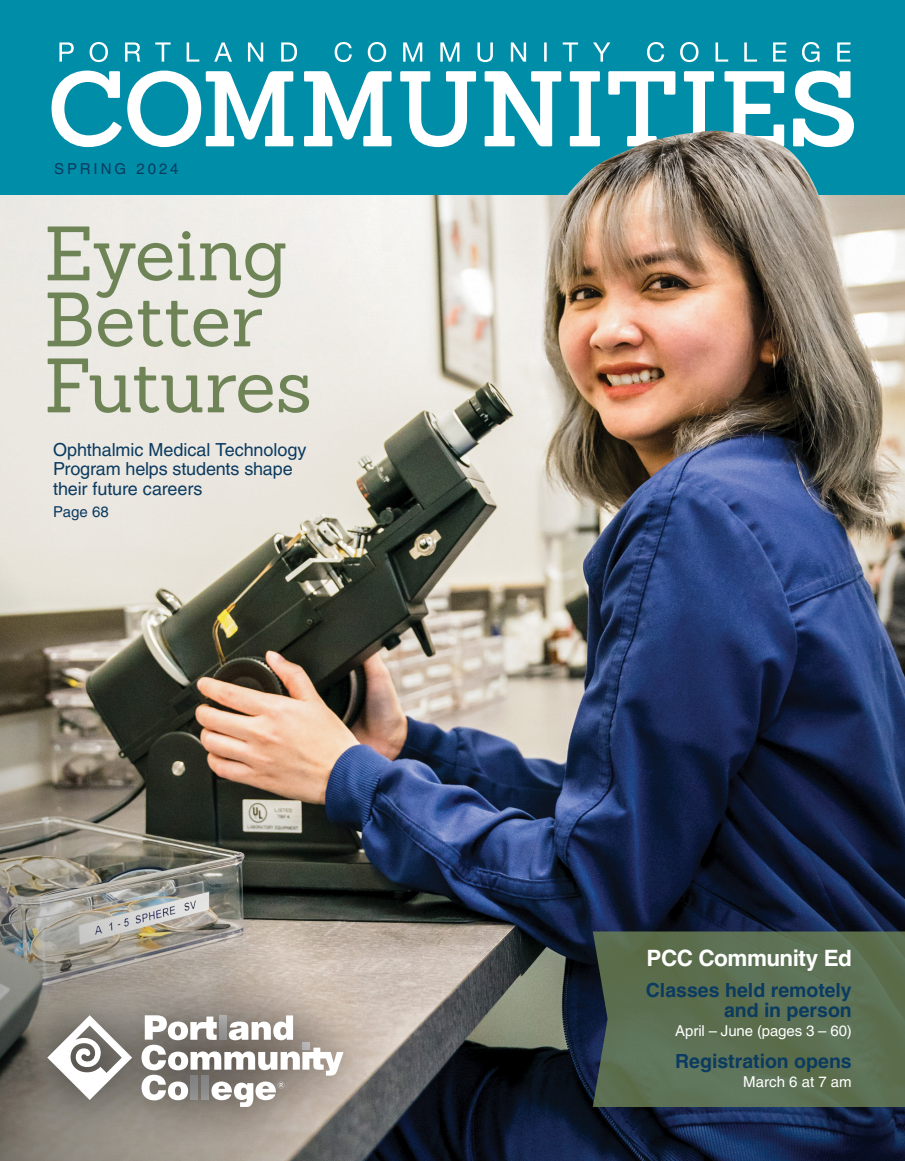
<style>
.page{position:relative;width:905px;height:1161px;background:#fff}
.page>*{position:absolute;margin:0;border:0;box-sizing:border-box;transform-origin:0 0}
.t1{font:75px/66px "Sanchez";letter-spacing:-.01em;color:#6f8456}
.t2{font:700 22.5px "Helvetica LT Pro";letter-spacing:-.025em;color:#fff}
.t3{font:700 19.5px/19.5px "Helvetica LT Pro";color:#0b3b60;text-align:right}
.t4{font:18px/19.5px "Helvetica LT Pro";letter-spacing:-.005em;color:#0b3b60}
.t5{font:15px "Helvetica LT Pro";letter-spacing:-.005em;color:#fff}
.t6{font:15px "Helvetica LT Pro";letter-spacing:.19em;color:#0b3b60}
</style>
<div class="page">
<img style="left:0;top:194px;width:904px;height:233px">
<div style="left:0;top:0;width:904px;height:194px;background:#008da8"></div>
<svg style="left:724px;top:71px;width:60px;height:60px"></svg>
<svg style="left:52px;top:71px;width:241px;height:76px"></svg>
<svg style="left:304px;top:71px;width:87px;height:75px"></svg>
<svg style="left:400px;top:71px;width:76px;height:76px"></svg>
<svg style="left:484px;top:71px;width:77px;height:75px"></svg>
<svg style="left:570px;top:71px;width:30px;height:60px"></svg>
<svg style="left:608px;top:71px;width:67px;height:60px"></svg>
<svg style="left:684px;top:71px;width:30px;height:60px"></svg>
<svg style="left:793px;top:71px;width:61px;height:76px"></svg>
<svg style="left:59px;top:42px;width:49px;height:20px"></svg>
<svg style="left:125px;top:42px;width:46px;height:20px"></svg>
<svg style="left:187px;top:42px;width:199px;height:20px"></svg>
<svg style="left:403px;top:42px;width:207px;height:20px"></svg>
<svg style="left:647px;top:42px;width:81px;height:20px"></svg>
<svg style="left:744px;top:42px;width:42px;height:20px"></svg>
<svg style="left:802px;top:42px;width:48px;height:20px"></svg>
<img style="left:555px;top:131px;width:274px;height:100px">
<img style="left:0;top:427px;width:305px;height:734px">
<img style="left:305px;top:278px;width:599px;height:883px">
<svg style="left:592px;top:932px;width:312px;height:175px;background:#586c51"></svg>
<svg style="left:3px;top:967px;width:386px;height:186px;background:#979088"></svg>
<svg style="left:47px;top:1015px;width:85px;height:85px"></svg>
<svg style="left:141px;top:1015px;width:202px;height:92px"></svg>
<p class="t6" style="left:54px;top:160px;width:126px">SPRING 2024</p>
<h1 class="t1" style="left:44px;top:220px;width:270px">Eyeing<br>Better<br>Futures</h1>
<p class="t4" style="left:53px;top:440px;width:255px">Ophthalmic Medical Technology<br>Program helps students shape their future careers</p>
<p class="t6" style="left:53px;top:503px;width:57px">Page 68</p>
<p class="t2" style="left:646px;top:944px;width:207px">PCC Community Ed</p>
<p class="t3" style="left:646px;top:981px;width:207px">Classes held remotely and in person</p>
<p class="t5" style="left:675px;top:1022px;width:178px">April – June (pages 3 – 60)</p>
<p class="t3" style="left:675px;top:1051px;width:178px">Registration opens</p>
<p class="t5" style="left:743px;top:1073px;width:110px">March 6 at 7 am</p>
</div>
